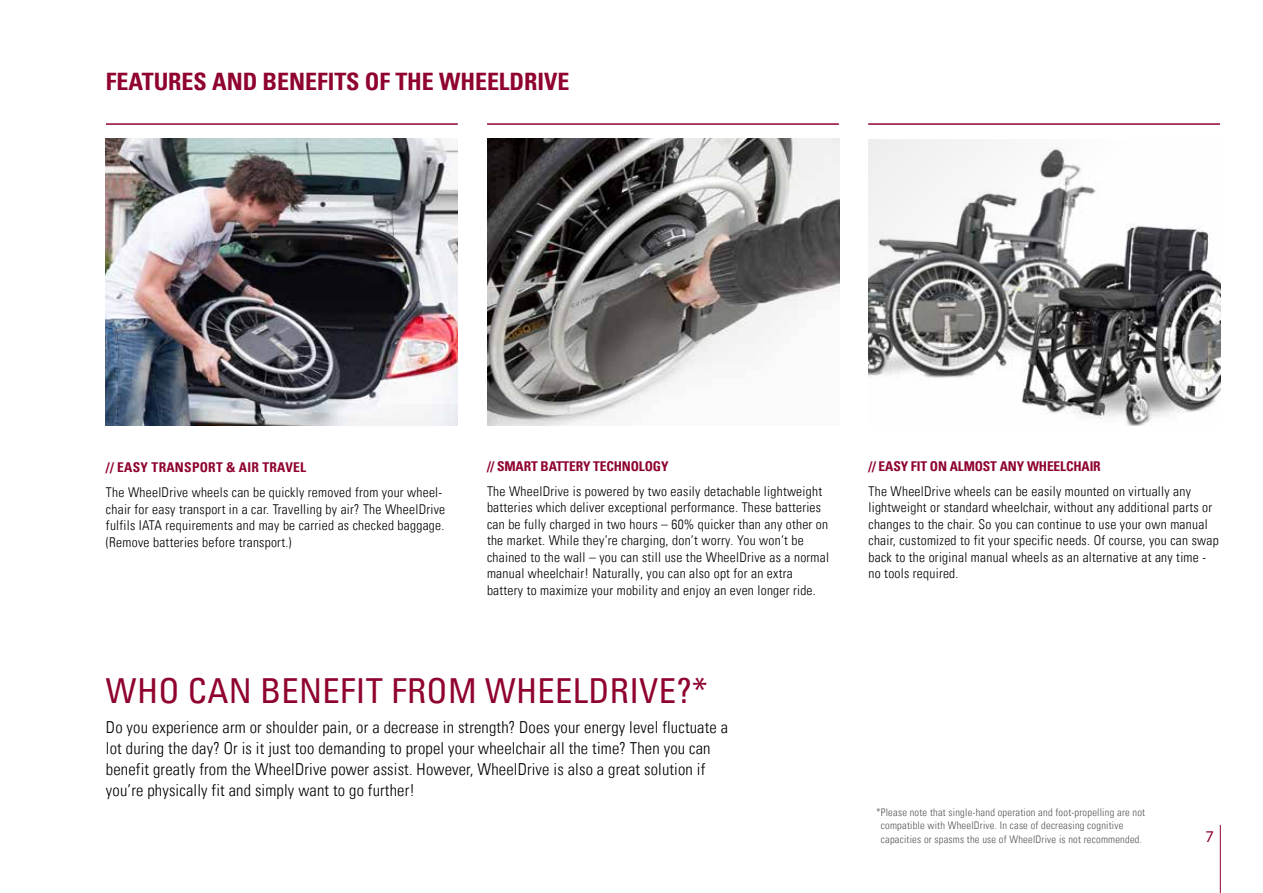
<style>
.page{position:relative;width:1263px;height:893px;background:#fff}
.page>*{position:absolute;margin:0;border:0;box-sizing:border-box;transform-origin:0 0}
.t1{font:condensed 34.5px "Univers Com 57";letter-spacing:.01em;color:#8f032e}
.t2{font:24px "Univers Com 67 Bold Cond";color:#8f032e}
.t3{font:16.5px/21px "Univers Com 47 Light Cond";letter-spacing:.01em;color:#000}
.t4{font:16.5px "Myriad Pro";color:#8f032e}
.t5{font:13.5px/16.5px "Univers Com 47 Light Cond";letter-spacing:.02em;color:#000}
.t6{font:13.5px "Univers Com 67 Bold Cond";letter-spacing:-.01em;color:#8f032e}
.t7{font:13.5px "Univers Com 67 Bold Cond";letter-spacing:.02em;color:#8f032e}
.t8{font:10.5px/13.5px "Univers Com 47 Light Cond";letter-spacing:.02em;color:#565656}
</style>
<div class="page">
<img style="left:868px;top:139px;width:352px;height:286px">
<img style="left:487px;top:139px;width:352px;height:286px">
<img style="left:106px;top:139px;width:352px;height:286px">
<hr style="left:106px;top:123px;width:352px;height:2px;background:#8f032e">
<hr style="left:487px;top:123px;width:352px;height:2px;background:#8f032e">
<hr style="left:868px;top:123px;width:352px;height:2px;background:#8f032e">
<hr style="left:1220px;top:825px;width:1px;height:68px;background:#8f032e">
<h2 class="t2" style="left:106px;top:67px;width:465px">FEATURES AND BENEFITS OF THE WHEELDRIVE</h2>
<p class="t7" style="left:106px;top:459px;width:202px">// EASY TRANSPORT &amp; AIR TRAVEL</p>
<p class="t5" style="left:106px;top:484px;width:341px">The WheelDrive wheels can be quickly removed from your wheel&shy;chair for easy transport in a car. Travelling by air? The WheelDrive fulfils IATA requirements and may be carried as checked baggage. (Remove batteries before transport.)</p>
<p class="t6" style="left:487px;top:458px;width:183px">// SMART BATTERY TECHNOLOGY</p>
<p class="t5" style="left:487px;top:483px;width:344px">The WheelDrive is powered by two easily detachable lightweight batteries which deliver exceptional performance. These batteries can be fully charged in two hours – 60% quicker than any other on the market. While they’re charging, don’t worry. You won’t be chained to the wall – you can still use the WheelDrive as a normal manual wheelchair! Naturally, you can also opt for an extra battery to maximize your mobility and enjoy an even longer ride.</p>
<h1 class="t1" style="left:106px;top:669px;width:603px">WHO CAN BENEFIT FROM WHEELDRIVE?*</h1>
<p class="t3" style="left:106px;top:716px;width:624px">Do you experience arm or shoulder pain, or a decrease in strength? Does your energy level fluctuate a lot during the day? Or is it just too demanding to propel your wheelchair all the time? Then you can benefit greatly from the WheelDrive power assist. However, WheelDrive is also a great solution if you’re physically fit and simply want to go further!</p>
<p class="t6" style="left:868px;top:458px;width:234px">// EASY FIT ON ALMOST ANY WHEELCHAIR</p>
<p class="t5" style="left:868px;top:483px;width:352px">The WheelDrive wheels can be easily mounted on virtually any lightweight or standard wheelchair, without any additional parts or changes to the chair. So you can continue to use your own manual chair, customized to fit your specific needs. Of course, you can swap back to the original manual wheels as an alternative at any time - no tools required.</p>
<p class="t8" style="left:881px;top:805px;width:266px;text-indent:-5px">*Please note that single-hand operation and foot-propelling are not compatible with WheelDrive. In case of decreasing cognitive capacities or spasms the use of WheelDrive is not recommended.</p>
<p class="t4" style="left:1205px;top:826px;width:10px">7</p>
</div>
